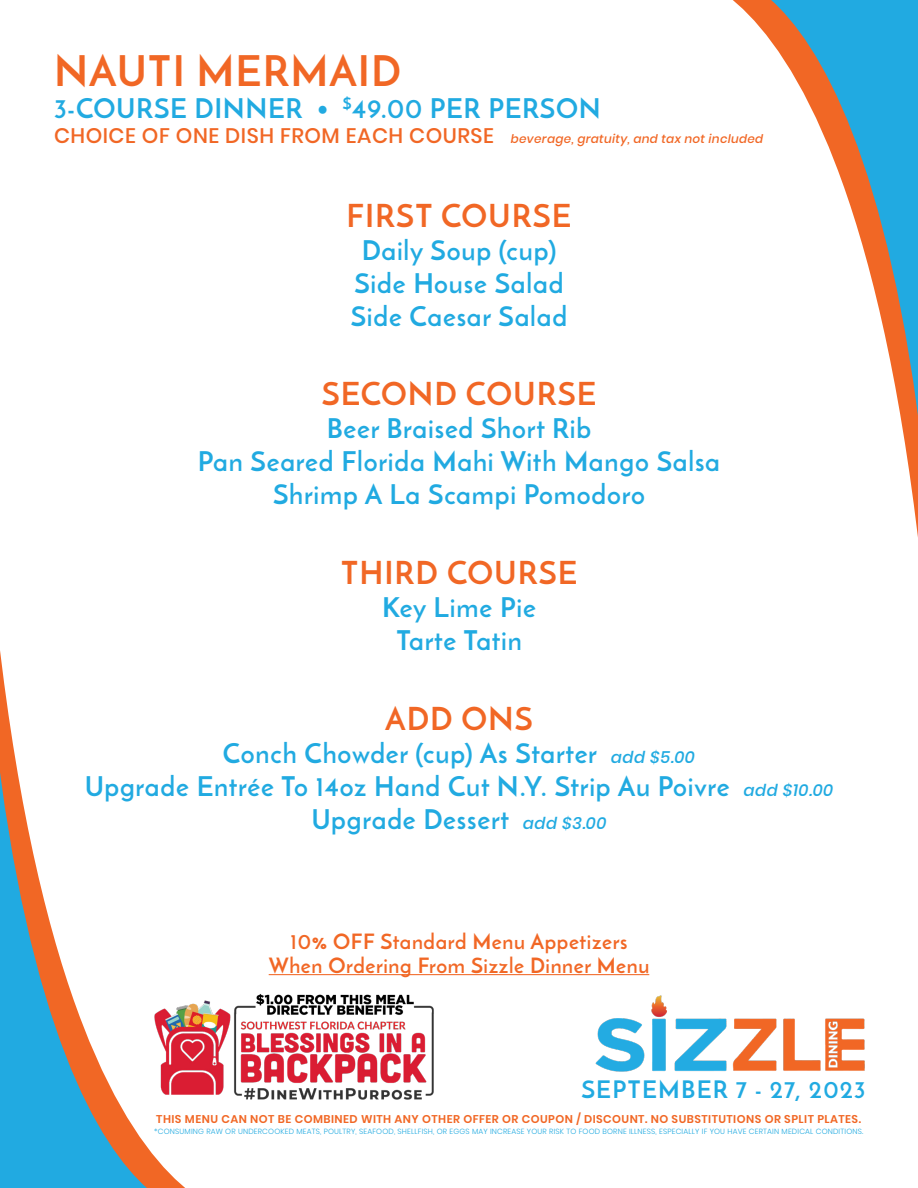
<style>
.page{position:relative;width:918px;height:1188px;background:#fff}
.page>*{position:absolute;margin:0;border:0;box-sizing:border-box;transform-origin:0 0}
.t1{font:700 42px "Josefin Sans";letter-spacing:.025em;color:#f16725}
.t2{font:700 31.5px "Josefin Sans";letter-spacing:.03em;color:#f16725}
.t3{font:700 27px "Josefin Sans";letter-spacing:.03em;color:#21aae1}
.t4{font:700 24px "Josefin Sans";letter-spacing:.05em;color:#21aae1}
.t5{font:700 21px "Josefin Sans";letter-spacing:.03em;color:#f16725}
.t6{font:italic 500 12px "Poppins";letter-spacing:.025em;color:#f16725}
.t7{font:600 11.25px "Poppins";letter-spacing:.04em;color:#f16725}
.t8{font:300 7.5px "Poppins";letter-spacing:.025em;color:#21aae1}
.s1{font-style:normal;font-size:21px}
.s2{font-family:"Poppins";font-weight:500;font-style:italic;font-size:16.5px}
</style>
<div class="page">
<svg style="left:0;top:651px;width:185px;height:537px"></svg>
<svg style="left:733px;top:0;width:185px;height:537px"></svg>
<img style="left:595px;top:995px;width:270px;height:77px">
<img style="left:152px;top:992px;width:282px;height:110px">
<hr style="left:269px;top:974px;width:380px;height:1px;background:#f16725">
<p class="t1" style="left:54px;top:44px;width:349px">NAUTI MERMAID</p>
<p class="t3" style="left:54px;top:91px;width:548px">3-COURSE DINNER • <sup>$</sup>49.00 PER PERSON</p>
<p class="t6" style="left:54px;top:132px;width:711px"><span class="s1">CHOICE OF ONE DISH FROM EACH COURSE</span> beverage, gratuity, and tax not included</p>
<p class="t2" style="left:347px;top:196px;width:226px">FIRST COURSE</p>
<p class="t3" style="left:362px;top:233px;width:196px">Daily Soup (cup)</p>
<p class="t3" style="left:355px;top:266px;width:210px">Side House Salad</p>
<p class="t3" style="left:351px;top:299px;width:218px">Side Caesar Salad</p>
<p class="t2" style="left:322px;top:375px;width:276px">SECOND COURSE</p>
<p class="t3" style="left:327px;top:412px;width:266px">Beer Braised Short Rib</p>
<p class="t3" style="left:198px;top:445px;width:524px">Pan Seared Florida Mahi With Mango Salsa</p>
<p class="t3" style="left:273px;top:478px;width:373px">Shrimp A La Scampi Pomodoro</p>
<p class="t2" style="left:341px;top:553px;width:238px">THIRD COURSE</p>
<p class="t3" style="left:382px;top:591px;width:155px">Key Lime Pie</p>
<p class="t3" style="left:396px;top:624px;width:127px">Tarte Tatin</p>
<p class="t2" style="left:385px;top:699px;width:149px">ADD ONS</p>
<p class="t3" style="left:223px;top:737px;width:474px">Conch Chowder (cup) As Starter <span class="s2">add $5.00</span></p>
<p class="t3" style="left:85px;top:770px;width:750px">Upgrade Entrée To 14oz Hand Cut N.Y. Strip Au Poivre <span class="s2">add $10.00</span></p>
<p class="t3" style="left:312px;top:803px;width:296px">Upgrade Dessert <span class="s2">add $3.00</span></p>
<p class="t5" style="left:291px;top:929px;width:338px">10% OFF Standard Menu Appetizers</p>
<p class="t5" style="left:269px;top:953px;width:382px">When Ordering From Sizzle Dinner Menu</p>
<p class="t4" style="left:581px;top:1075px;width:286px">SEPTEMBER 7 - 27, 2023</p>
<p class="t7" style="left:156px;top:1113px;width:706px">THIS MENU CAN NOT BE COMBINED WITH ANY OTHER OFFER OR COUPON / DISCOUNT. NO SUBSTITUTIONS OR SPLIT PLATES.</p>
<p class="t8" style="left:154px;top:1127px;width:711px">*CONSUMING RAW OR UNDERCOOKED MEATS, POULTRY, SEAFOOD, SHELLFISH, OR EGGS MAY INCREASE YOUR RISK TO FOOD BORNE ILLNESS, ESPECIALLY IF YOU HAVE CERTAIN MEDICAL CONDITIONS.</p>
</div>
